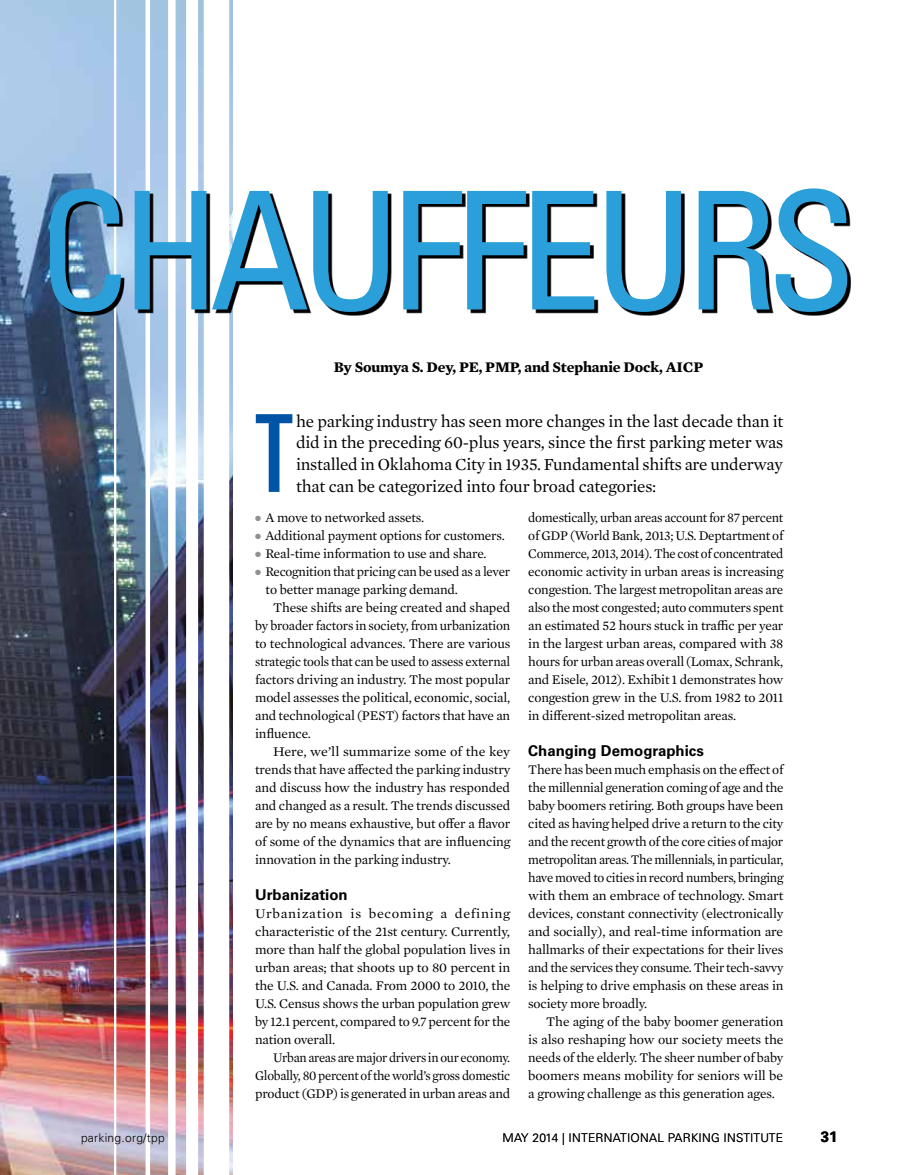
<style>
.page{position:relative;width:905px;height:1175px;background:#fff}
.page>*{position:absolute;margin:0;border:0;box-sizing:border-box;transform-origin:0 0}
.t1{font:condensed 164.25px "Univers LT Std";letter-spacing:-.055em;color:#2b9fda}
.t2{font:ultra-condensed 107.55px "Univers LT Std";color:#0054a6}
.t3{font:17.25px/21.8px "Mercury Text G1";letter-spacing:-.01em;color:#000;text-align:justify}
.t4{font:700 15px "Mercury Text G1";letter-spacing:-.01em;color:#000}
.t5{font:700 15px "Univers LT Std";color:#000}
.t6{font:13.5px/18px "Mercury Text G1";letter-spacing:-.015em;color:#000;text-align:justify}
.t7{font:13.5px/18px "Mercury Text G1";letter-spacing:-.015em;color:#000;text-align:justify;scale:1.05 1}
.t8{font:13.5px/18px "Mercury Text G1";letter-spacing:-.015em;color:#000;text-align:justify;scale:.95 1}
.t9{font:13.5px "Mercury Text G1";letter-spacing:-.015em;color:#000;scale:.96 1}
.t10{font:300 12px "Univers LT Std";letter-spacing:.02em;color:#000}
.s1{color:#8e9092}
</style>
<div class="page">
<img style="left:0;top:0;width:232px;height:1174px">
<hr style="left:114px;top:0;width:2px;height:1174px;background:#fff">
<hr style="left:146px;top:0;width:4px;height:1174px;background:#fff">
<div style="left:168px;top:0;width:8px;height:1174px;background:#fff"></div>
<div style="left:186px;top:0;width:12px;height:1174px;background:#fff"></div>
<div style="left:204px;top:0;width:25px;height:1174px;background:#fff"></div>
<svg style="left:0;top:191px;width:850px;height:124px"></svg>
<h1 class="t1" style="left:38px;top:147px;width:820px">CHAUFFEURS</h1>
<p class="t4" style="left:334px;top:356px;width:371px">By Soumya S. Dey, PE, PMP, and Stephanie Dock, AICP</p>
<h2 class="t2" style="left:255px;top:392px;width:39px">T</h2>
<p class="t3" style="left:296px;top:409px;width:489px">he parking industry has seen more changes in the last decade than it did in the preceding 60-plus years, since the first parking meter was installed in Oklahoma City in 1935. Fundamental shifts are underway that can be categorized into four broad categories:</p>
<p class="t6" style="left:255px;top:508px;width:171px"><span class="s1">●</span> A move to networked assets.</p>
<p class="t6" style="left:255px;top:526px;width:251px"><span class="s1">●</span> Additional payment options for customers.</p>
<p class="t6" style="left:255px;top:544px;width:233px"><span class="s1">●</span> Real-time information to use and share.</p>
<p class="t6" style="left:255px;top:562px;width:256px"><span class="s1">●</span> Recognition that pricing can be used as a lever</p>
<p class="t6" style="left:266px;top:580px;width:194px">to better manage parking demand.</p>
<p class="t6" style="left:273px;top:598px;width:239px">These shifts are being created and shaped</p>
<p class="t6" style="left:255px;top:616px;width:256px">by broader factors in society, from urbanization</p>
<p class="t6" style="left:255px;top:634px;width:257px">to technological advances. There are various</p>
<p class="t9" style="left:255px;top:652px;width:267px">strategic tools that can be used to assess external</p>
<p class="t6" style="left:255px;top:670px;width:257px">factors driving an industry. The most popular</p>
<p class="t6" style="left:255px;top:688px;width:257px">model assesses the political, economic, social,</p>
<p class="t6" style="left:255px;top:706px;width:256px">and technological (PEST) factors that have an</p>
<p class="t6" style="left:255px;top:724px;width:57px">influence.</p>
<p class="t7" style="left:273px;top:742px;width:227px">Here, we’ll summarize some of the key</p>
<p class="t6" style="left:255px;top:760px;width:257px">trends that have affected the parking industry</p>
<p class="t6" style="left:255px;top:778px;width:256px">and discuss how the industry has responded</p>
<p class="t6" style="left:255px;top:796px;width:256px">and changed as a result. The trends discussed</p>
<p class="t6" style="left:255px;top:814px;width:257px">are by no means exhaustive, but offer a flavor</p>
<p class="t6" style="left:255px;top:832px;width:257px">of some of the dynamics that are influencing</p>
<p class="t6" style="left:255px;top:850px;width:197px">innovation in the parking industry.</p>
<p class="t5" style="left:255px;top:886px;width:94px">Urbanization</p>
<p class="t7" style="left:255px;top:904px;width:245px">Urbanization is becoming a defining characteristic of the 21st century. Currently, more than half the global population lives in urban areas; that shoots up to 80 percent in the U.S. and Canada. From 2000 to 2010, the U.S. Census shows the urban population grew by 12.1 percent, compared to 9.7 percent for the nation overall.</p>
<p class="t8" style="left:255px;top:1048px;width:270px;text-indent:18px">Urban areas are major drivers in our economy.<br>Globally, 80 percent of the world’s gross domestic product (GDP) is generated in urban areas and</p>
<p class="t6" style="left:528px;top:508px;width:257px">domestically, urban areas account for 87 percent of GDP (World Bank, 2013; U.S. Deptartment of Commerce, 2013, 2014). The cost of concentrated economic activity in urban areas is increasing congestion. The largest metropolitan areas are also the most congested; auto commuters spent an estimated 52 hours stuck in traffic per year in the largest urban areas, compared with 38 hours for urban areas overall (Lomax, Schrank, and Eisele, 2012). Exhibit 1 demonstrates how congestion grew in the U.S. from 1982 to 2011 in different-sized metropolitan areas.</p>
<p class="t5" style="left:528px;top:742px;width:177px">Changing Demographics</p>
<p class="t6" style="left:528px;top:760px;width:257px">There has been much emphasis on the effect of the millennial generation coming of age and the baby boomers retiring. Both groups have been cited as having helped drive a return to the city and the recent growth of the core cities of major metropolitan areas. The millennials, in particular, have moved to cities in record numbers, bringing with them an embrace of technology. Smart devices, constant connectivity (electronically and socially), and real-time information are hallmarks of their expectations for their lives and the services they consume. Their tech-savvy is helping to drive emphasis on these areas in society more broadly.</p>
<p class="t6" style="left:528px;top:1012px;width:257px;text-indent:18px">The aging of the baby boomer generation is also reshaping how our society meets the needs of the elderly. The sheer number of baby boomers means mobility for seniors will be a growing challenge as this generation ages.</p>
<p class="t10" style="left:81px;top:1130px;width:85px">parking.org/tpp</p>
<p class="t10" style="left:502px;top:1130px;width:282px">MAY 2014 | INTERNATIONAL PARKING INSTITUTE</p>
<p class="t5" style="left:820px;top:1127px;width:18px">31</p>
</div>
